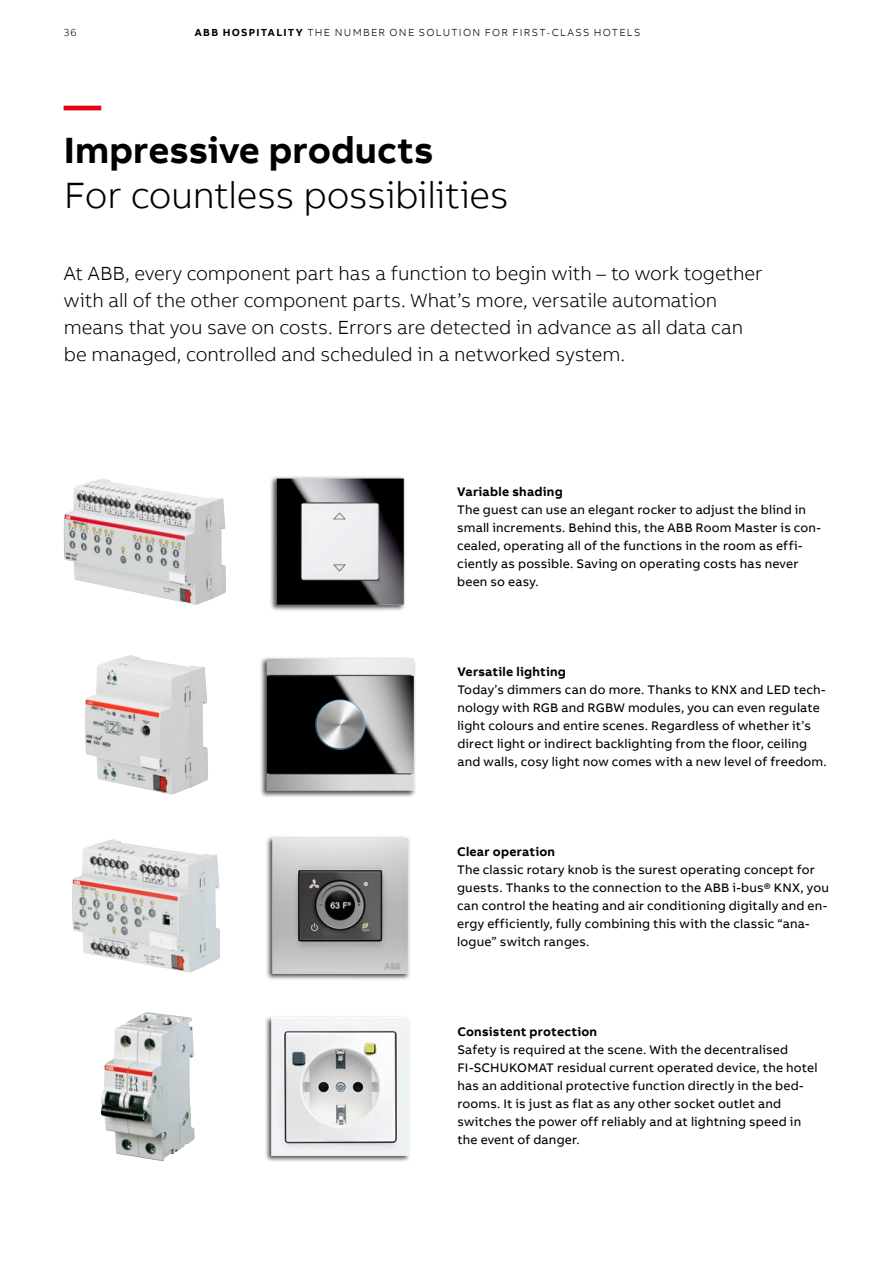
<style>
.page{position:relative;width:893px;height:1263px;background:#fff}
.page>*{position:absolute;margin:0;border:0;box-sizing:border-box;transform-origin:0 0}
.t1{font:300 37.5px "AB Bvoice";letter-spacing:-.01em;color:#000}
.t2{font:700 37.5px "AB Bvoice";color:#000}
.t3{font:700 37.5px "AB Bvoice";color:#e30014}
.t4{font:300 19.5px/27px "AB Bvoice";letter-spacing:-.005em;color:#000}
.t5{font:12.75px/18px "AB Bvoice";letter-spacing:.015em;color:#000}
.t6{font:700 12.75px "AB Bvoice";letter-spacing:.02em;color:#000}
.t7{font:300 10.5px "AB Bvoice";letter-spacing:.12em;color:#000}
.s1{font-weight:700}
</style>
<div class="page">
<img style="left:64px;top:478px;width:162px;height:127px">
<div style="left:269px;top:475px;width:137px;height:137px;background:#000;opacity:.7"></div>
<img style="left:276px;top:478px;width:128px;height:127px">
<img style="left:85px;top:655px;width:123px;height:140px">
<div style="left:259px;top:656px;width:157px;height:142px;background:#000;opacity:.7"></div>
<img style="left:267px;top:659px;width:147px;height:132px">
<img style="left:72px;top:839px;width:148px;height:134px">
<div style="left:265px;top:835px;width:145px;height:146px;background:#000;opacity:.7"></div>
<img style="left:272px;top:837px;width:136px;height:137px">
<div style="left:265px;top:1016px;width:146px;height:146px;background:#000;opacity:.7"></div>
<img style="left:272px;top:1018px;width:137px;height:137px">
<img style="left:101px;top:1012px;width:94px;height:149px">
<p class="t7" style="left:64px;top:26px;width:14px">36</p>
<p class="t7" style="left:195px;top:26px;width:447px"><span class="s1">ABB HOSPITALITY</span> THE NUMBER ONE SOLUTION FOR FIRST-CLASS HOTELS</p>
<h1 class="t3" style="left:64px;top:81px;width:39px">—</h1>
<h1 class="t2" style="left:64px;top:126px;width:371px">Impressive products</h1>
<h1 class="t1" style="left:64px;top:173px;width:446px">For countless possibilities</h1>
<p class="t4" style="left:64px;top:260px;width:700px">At ABB, every component part has a function to begin with – to work together with all of the other component parts. What’s more, versatile automation means that you save on costs. Errors are detected in advance as all data can be managed, controlled and scheduled in a networked system.</p>
<p class="t6" style="left:457px;top:483px;width:107px">Variable shading</p>
<p class="t5" style="left:457px;top:501px;width:365px">The guest can use an elegant rocker to adjust the blind in small increments. Behind this, the ABB Room Master is con&shy;cealed, operating all of the functions in the room as effi&shy;ciently as possible. Saving on operating costs has never been so easy.</p>
<p class="t6" style="left:457px;top:663px;width:110px">Versatile lighting</p>
<p class="t5" style="left:457px;top:681px;width:371px">Today’s dimmers can do more. Thanks to KNX and LED tech&shy;nology with RGB and RGBW modules, you can even regulate light colours and entire scenes. Regardless of whether it’s direct light or indirect backlighting from the floor, ceiling and walls, cosy light now comes with a new level of freedom.</p>
<p class="t6" style="left:457px;top:843px;width:100px">Clear operation</p>
<p class="t5" style="left:457px;top:861px;width:373px">The classic rotary knob is the surest operating concept for guests. Thanks to the connection to the ABB i-bus® KNX, you can control the heating and air conditioning digitally and en&shy;ergy efficiently, fully combining this with the classic “ana&shy;logue” switch ranges.</p>
<p class="t6" style="left:457px;top:1023px;width:141px">Consistent protection</p>
<p class="t5" style="left:457px;top:1041px;width:362px">Safety is required at the scene. With the decentralised FI-SCHUKOMAT residual current operated device, the hotel has an additional protective function directly in the bed&shy;rooms. It is just as flat as any other socket outlet and switches the power off reliably and at lightning speed in the event of danger.</p>
</div>
